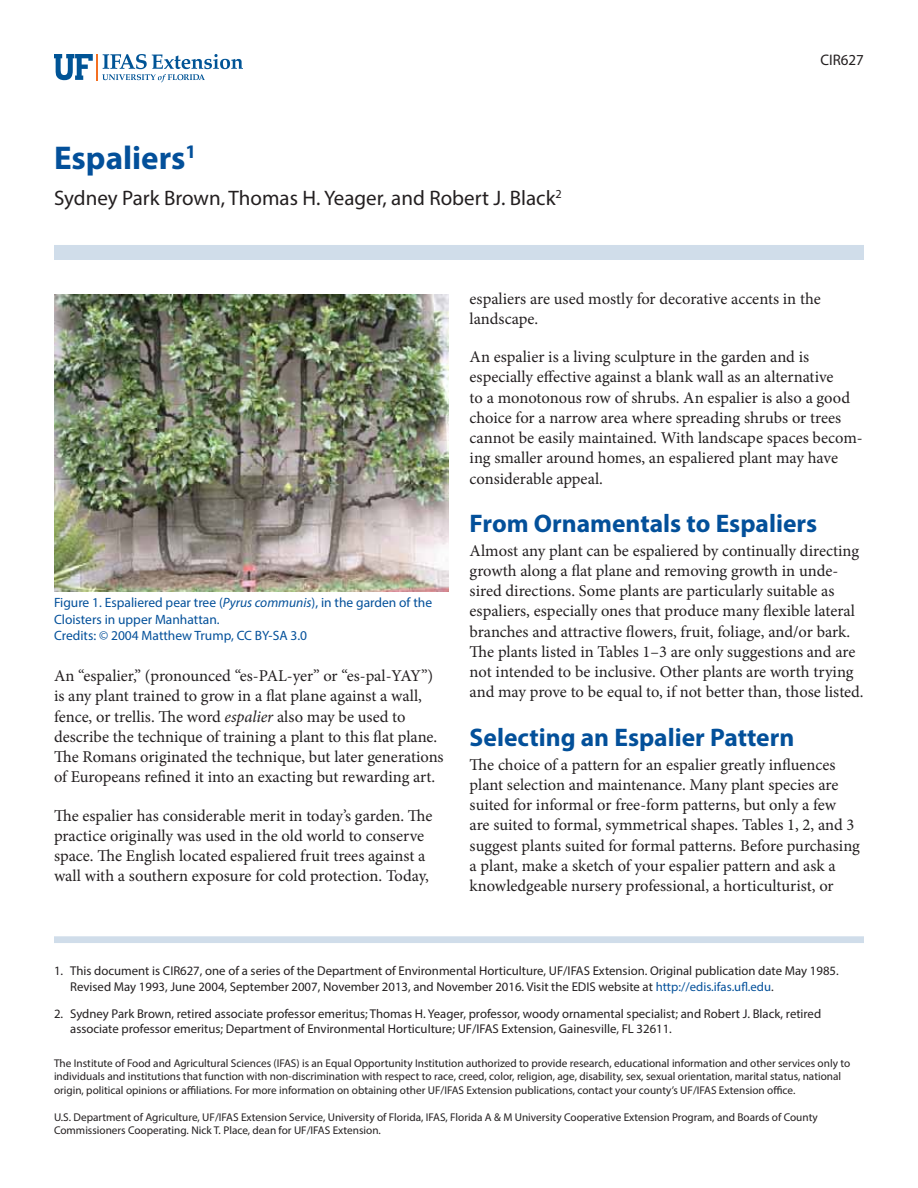
<style>
.page{position:relative;width:918px;height:1188px;background:#fff}
.page>*{position:absolute;margin:0;border:0;box-sizing:border-box;transform-origin:0 0}
.t1{font:700 33px "Myriad Pro";color:#03509a}
.t2{font:700 25.5px "Myriad Pro";color:#03509a}
.t3{font:21px "Myriad Pro";color:#231f20}
.t4{font:16.5px/20.2px "Minion Pro";color:#231f20}
.t5{font:15.3px "Myriad Pro";color:#231f20}
.t6{font:13.5px/16.5px "Myriad Pro";color:#03509a}
.t7{font:12.75px/15.3px "Myriad Pro";color:#231f20}
.t8{font:11.25px/13.5px "Myriad Pro";color:#231f20}
.s1{font-style:italic}
.s2{color:#03509a}
</style>
<div class="page">
<svg style="left:54px;top:54px;width:189px;height:28px"></svg>
<div style="left:54px;top:245px;width:810px;height:15px;background:#d0ddea"></div>
<div style="left:54px;top:936px;width:810px;height:7px;background:#d0ddea"></div>
<img style="left:54px;top:295px;width:394px;height:297px">
<h1 class="t1" style="left:54px;top:145px;width:144px">Espaliers<sup>1</sup></h1>
<p class="t3" style="left:54px;top:190px;width:509px">Sydney Park Brown, Thomas H. Yeager, and Robert J. Black<sup>2</sup></p>
<p class="t5" style="left:821px;top:54px;width:45px">CIR627</p>
<p class="t6" style="left:54px;top:596px;width:380px">Figure 1. Espaliered pear tree (<span class="s1">Pyrus communis</span>), in the garden of the<br>Cloisters in upper Manhattan.<br>Credits: © 2004 Matthew Trump, CC BY-SA 3.0</p>
<p class="t4" style="left:54px;top:667px;width:391px">An “espalier,” (pronounced “es-PAL-yer” or “es-pal-YAY”) is any plant trained to grow in a flat plane against a wall, fence, or trellis. The word <span class="s1">espalier</span> also may be used to describe the technique of training a plant to this flat plane.<br>The Romans originated the technique, but later generations of Europeans refined it into an exacting but rewarding art.</p>
<p class="t4" style="left:54px;top:807px;width:380px">The espalier has considerable merit in today’s garden. The practice originally was used in the old world to conserve space. The English located espaliered fruit trees against a wall with a southern exposure for cold protection. Today,</p>
<p class="t4" style="left:470px;top:290px;width:353px">espaliers are used mostly for decorative accents in the landscape.</p>
<p class="t4" style="left:470px;top:348px;width:395px">An espalier is a living sculpture in the garden and is especially effective against a blank wall as an alternative<br>to a monotonous row of shrubs. An espalier is also a good choice for a narrow area where spreading shrubs or trees cannot be easily maintained. With landscape spaces becom&shy;ing smaller around homes, an espaliered plant may have considerable appeal.</p>
<h2 class="t2" style="left:470px;top:514px;width:349px">From Ornamentals to Espaliers</h2>
<p class="t4" style="left:470px;top:542px;width:396px">Almost any plant can be espaliered by continually directing growth along a flat plane and removing growth in unde&shy;sired directions. Some plants are particularly suitable as espaliers, especially ones that produce many flexible lateral branches and attractive flowers, fruit, foliage, and/or bark.<br>The plants listed in Tables 1–3 are only suggestions and are not intended to be inclusive. Other plants are worth trying and may prove to be equal to, if not better than, those listed.</p>
<h2 class="t2" style="left:470px;top:728px;width:326px">Selecting an Espalier Pattern</h2>
<p class="t4" style="left:470px;top:755px;width:392px">The choice of a pattern for an espalier greatly influences plant selection and maintenance. Many plant species are suited for informal or free-form patterns, but only a few are suited to formal, symmetrical shapes. Tables 1, 2, and 3 suggest plants suited for formal patterns. Before purchasing a plant, make a sketch of your espalier pattern and ask a knowledgeable nursery professional, a horticulturist, or</p>
<p class="t7" style="left:70px;top:964px;width:770px;text-indent:-16px">1. This document is CIR627, one of a series of the Department of Environmental Horticulture, UF/IFAS Extension. Original publication date May 1985.<br>Revised May 1993, June 2004, September 2007, November 2013, and November 2016. Visit the EDIS website at <span class="s2">http://edis.ifas.ufl.edu</span>.</p>
<p class="t7" style="left:70px;top:1007px;width:753px;text-indent:-16px">2. Sydney Park Brown, retired associate professor emeritus; Thomas H. Yeager, professor, woody ornamental specialist; and Robert J. Black, retired associate professor emeritus; Department of Environmental Horticulture; UF/IFAS Extension, Gainesville, FL 32611.</p>
<p class="t8" style="left:54px;top:1057px;width:798px">The Institute of Food and Agricultural Sciences (IFAS) is an Equal Opportunity Institution authorized to provide research, educational information and other services only to individuals and institutions that function with non-discrimination with respect to race, creed, color, religion, age, disability, sex, sexual orientation, marital status, national origin, political opinions or affiliations. For more information on obtaining other UF/IFAS Extension publications, contact your county’s UF/IFAS Extension office.</p>
<p class="t8" style="left:54px;top:1111px;width:765px">U.S. Department of Agriculture, UF/IFAS Extension Service, University of Florida, IFAS, Florida A &amp; M University Cooperative Extension Program, and Boards of County<br>Commissioners Cooperating. Nick T. Place, dean for UF/IFAS Extension.</p>
</div>
